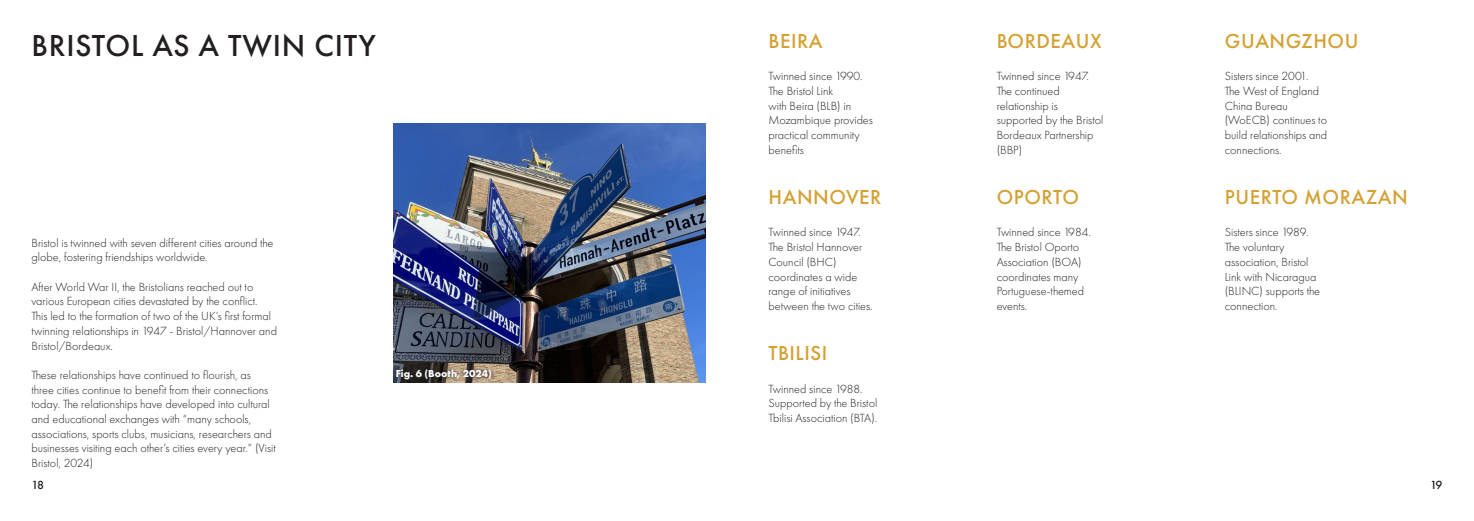
<style>
.page{position:relative;width:1474px;height:521px;background:#fff}
.page>*{position:absolute;margin:0;border:0;box-sizing:border-box;transform-origin:0 0}
.Paragraph_Style_6{font:500 31.5px "Futura PT";letter-spacing:.025em;color:#231f20}
.Paragraph_Style_6-2{font:500 21px "Futura PT";letter-spacing:.025em;color:#d4a132}
.t1{font:300 12.25px/14.7px "Futura PT";color:#231f20}
.t2{font:500 12.25px "Futura PT";color:#231f20}
.t3{font:700 10.5px "Futura PT";color:#fff}
</style>
<div class="page">
<img style="left:393px;top:123px;width:312px;height:259px">
<svg style="left:393px;top:365px;width:102px;height:18px;background:#5c5247"></svg>
<p class="Paragraph_Style_6" style="left:32px;top:26px;width:346px">BRISTOL AS A TWIN CITY</p>
<p class="t1" style="left:32px;top:235px;width:243px">Bristol is twinned with seven different cities around the globe, fostering friendships worldwide.</p>
<p class="t1" style="left:32px;top:279px;width:247px">After World War II, the Bristolians reached out to various European cities devastated by the conflict.<br>This led to the formation of two of the UK’s first formal twinning relationships in 1947 - Bristol/Hannover and Bristol/Bordeaux.</p>
<p class="t1" style="left:32px;top:368px;width:246px">These relationships have continued to flourish, as three cities continue to benefit from their connections today. The relationships have developed into cultural and educational exchanges with “many schools, associations, sports clubs, musicians, researchers and businesses visiting each other’s cities every year.” (Visit Bristol, 2024)</p>
<p class="t3" style="left:396px;top:367px;width:97px">Fig. 6 (Booth, 2024)</p>
<p class="Paragraph_Style_6-2" style="left:768px;top:28px;width:56px">BEIRA</p>
<p class="t1" style="left:768px;top:69px;width:96px">Twinned since 1990.</p>
<p class="t1" style="left:768px;top:84px;width:106px">The Bristol Link<br>with Beira (BLB) in<br>Mozambique provides practical community benefits</p>
<p class="Paragraph_Style_6-2" style="left:996px;top:28px;width:106px">BORDEAUX</p>
<p class="Paragraph_Style_6-2" style="left:1224px;top:28px;width:135px">GUANGZHOU</p>
<p class="t1" style="left:996px;top:69px;width:94px">Twinned since 1947.</p>
<p class="t1" style="left:996px;top:84px;width:108px">The continued relationship is supported by the Bristol<br>Bordeaux Partnership (BBP)</p>
<p class="t1" style="left:1224px;top:69px;width:85px">Sisters since 2001.</p>
<p class="t1" style="left:1224px;top:84px;width:104px">The West of England<br>China Bureau (WoECB) continues to build relationships and connections.</p>
<p class="Paragraph_Style_6-2" style="left:768px;top:184px;width:114px">HANNOVER</p>
<p class="Paragraph_Style_6-2" style="left:996px;top:184px;width:84px">OPORTO</p>
<p class="Paragraph_Style_6-2" style="left:1224px;top:184px;width:184px">PUERTO MORAZAN</p>
<p class="t1" style="left:768px;top:225px;width:94px">Twinned since 1947.</p>
<p class="t1" style="left:768px;top:240px;width:106px">The Bristol Hannover<br>Council (BHC) coordinates a wide range of initiatives between the two cities.</p>
<p class="Paragraph_Style_6-2" style="left:768px;top:340px;width:60px">TBILISI</p>
<p class="t1" style="left:768px;top:381px;width:96px">Twinned since 1988.</p>
<p class="t1" style="left:768px;top:396px;width:110px">Supported by the Bristol<br>Tbilisi Association (BTA).</p>
<p class="t1" style="left:996px;top:225px;width:96px">Twinned since 1984.</p>
<p class="t1" style="left:996px;top:240px;width:89px">The Bristol Oporto<br>Association (BOA) coordinates many<br>Portuguese-themed events.</p>
<p class="t1" style="left:1224px;top:225px;width:85px">Sisters since 1989.</p>
<p class="t1" style="left:1224px;top:240px;width:97px">The voluntary association, Bristol<br>Link with Nicaragua (BLINC) supports the connection.</p>
<p class="t2" style="left:32px;top:478px;width:14px">18</p>
<p class="t2" style="left:1430px;top:478px;width:14px">19</p>
</div>
